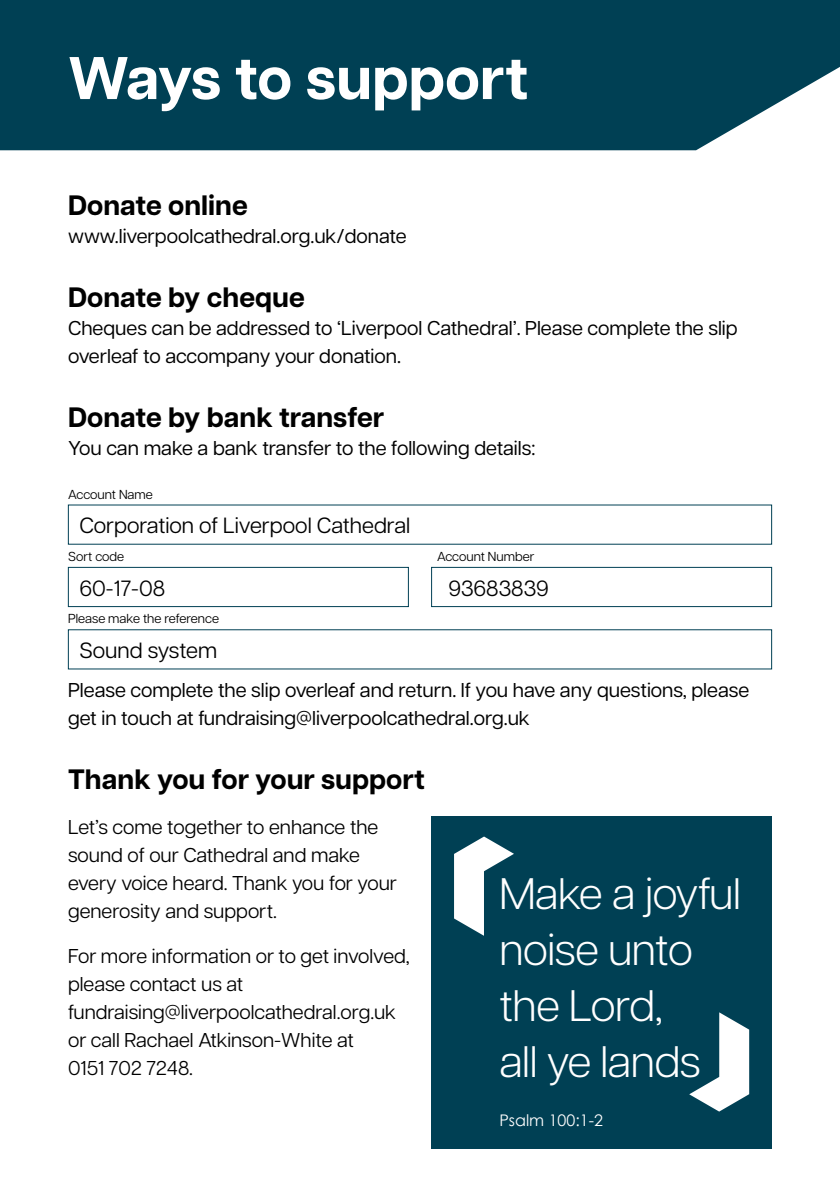
<style>
.page{position:relative;width:840px;height:1191px;background:#fff}
.page>*{position:absolute;margin:0;border:0;box-sizing:border-box;transform-origin:0 0}
.t1{font:700 60px "Articulat CF";color:#fff}
.t2{font:300 44px/56px "Articulat CF";letter-spacing:-.01em;color:#fff}
.t3{font:700 28px "Articulat CF";color:#000}
.t4{font:22px "Articulat CF";color:#000}
.t5{font:20px/28px "Articulat CF";color:#000}
.t6{font:20px/28px "Articulat CF";color:#000}
.t7{font:16px "Century Gothic";color:#fff}
.t8{font:13px "Articulat CF";color:#000}
</style>
<div class="page">
<div style="left:0;top:0;width:839px;height:150px;background:#004054"></div>
<svg style="left:68px;top:505px;width:705px;height:164px"></svg>
<svg style="left:70px;top:567px;width:703px;height:40px"></svg>
<div style="left:68px;top:567px;width:340px;height:40px;border:1px solid #004054"></div>
<div style="left:431px;top:567px;width:340px;height:40px;border:1px solid #004054"></div>
<div style="left:431px;top:816px;width:340px;height:333px;background:#004054"></div>
<svg style="left:454px;top:836px;width:59px;height:99px"></svg>
<svg style="left:689px;top:1012px;width:59px;height:99px"></svg>
<h1 class="t1" style="left:68px;top:34px;width:461px">Ways to support</h1>
<h3 class="t3" style="left:68px;top:185px;width:181px">Donate online</h3>
<p class="t5" style="left:68px;top:221px;width:340px">www.liverpoolcathedral.org.uk/donate</p>
<h3 class="t3" style="left:68px;top:277px;width:238px">Donate by cheque</h3>
<p class="t5" style="left:68px;top:313px;width:670px">Cheques can be addressed to ‘Liverpool Cathedral’. Please complete the slip overleaf to accompany your donation.</p>
<h3 class="t3" style="left:68px;top:397px;width:317px">Donate by bank transfer</h3>
<p class="t5" style="left:68px;top:433px;width:468px">You can make a bank transfer to the following details:</p>
<p class="t8" style="left:68px;top:485px;width:86px">Account Name</p>
<p class="t4" style="left:79px;top:510px;width:332px">Corporation of Liverpool Cathedral</p>
<p class="t8" style="left:68px;top:547px;width:58px">Sort code</p>
<p class="t8" style="left:437px;top:547px;width:99px">Account Number</p>
<p class="t4" style="left:79px;top:572px;width:87px">60-17-08</p>
<p class="t4" style="left:448px;top:572px;width:102px">93683839</p>
<p class="t8" style="left:68px;top:609px;width:152px">Please make the reference</p>
<p class="t4" style="left:79px;top:634px;width:139px">Sound system</p>
<p class="t5" style="left:68px;top:675px;width:682px">Please complete the slip overleaf and return. If you have any questions, please get in touch at fundraising@liverpoolcathedral.org.uk</p>
<h3 class="t3" style="left:68px;top:759px;width:358px">Thank you for your support</h3>
<p class="t6" style="left:68px;top:812px;width:330px">Let’s come together to enhance the sound of our Cathedral and make every voice heard. Thank you for your generosity and support.</p>
<p class="t6" style="left:68px;top:941px;width:343px">For more information or to get involved, please contact us at fundraising@liverpoolcathedral.org.uk or call Rachael Atkinson-White at<br>0151 702 7248.</p>
<h2 class="t2" style="left:499px;top:862px;width:243px">Make a joyful noise unto the Lord,<br>all ye lands</h2>
<p class="t7" style="left:499px;top:1110px;width:105px">Psalm 100:1-2</p>
</div>
